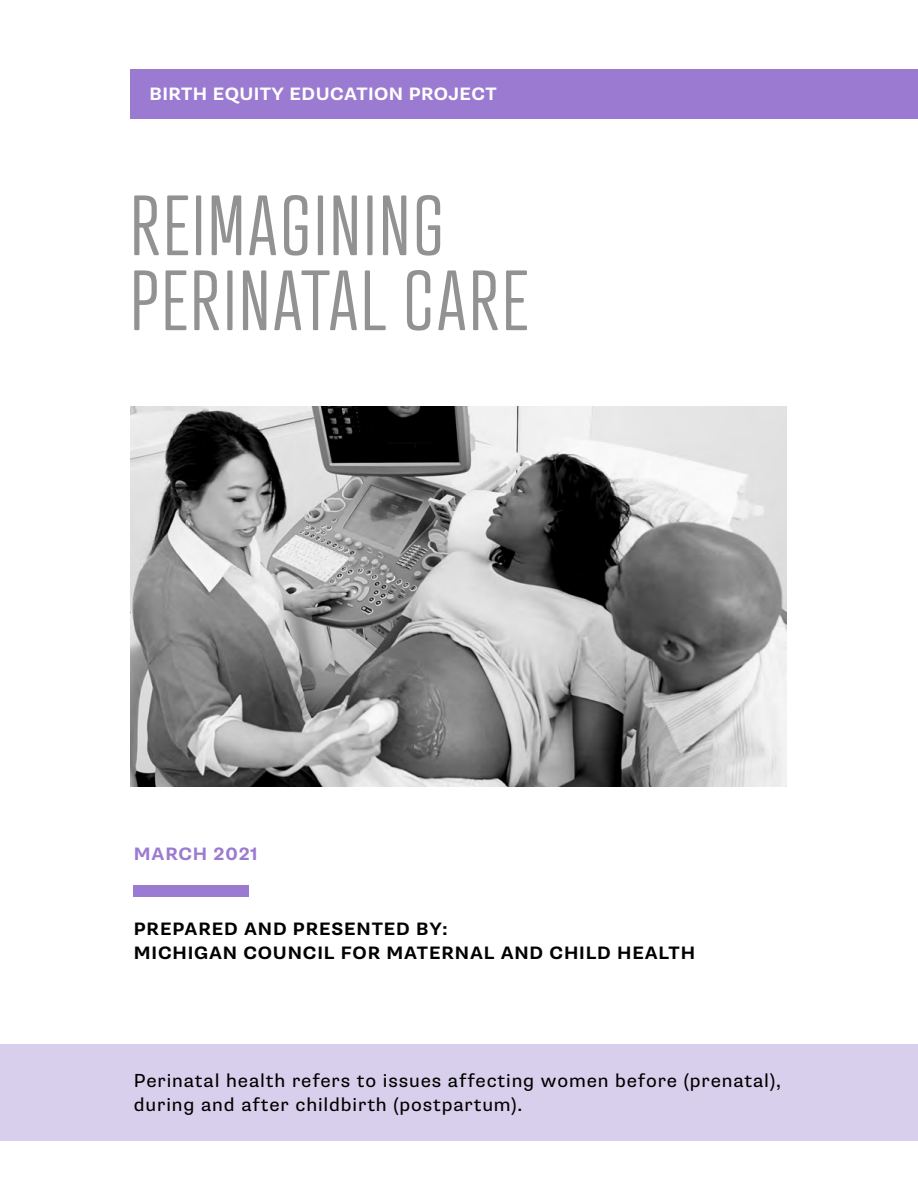
<style>
.page{position:relative;width:918px;height:1188px;background:#fff}
.page>*{position:absolute;margin:0;border:0;box-sizing:border-box;transform-origin:0 0}
.t1{font:300 82.5px/75px "Atrament";letter-spacing:.045em;color:#929292}
.t2{font:18.9px/24px "Supria Sans";letter-spacing:.045em;color:#000}
.t3{font:700 18px/24px "Supria Sans";letter-spacing:.045em;color:#000}
.t4{font:700 18px "Supria Sans";letter-spacing:.02em;color:#fff}
.t5{font:700 18px "Supria Sans";letter-spacing:.045em;color:#9b7ad1}
</style>
<div class="page">
<div style="left:131px;top:69px;width:787px;height:50px;background:#9b7ad1"></div>
<div style="left:0;top:1045px;width:918px;height:96px;background:#d7cfeb"></div>
<img style="left:131px;top:406px;width:656px;height:380px">
<div style="left:134px;top:885px;width:115px;height:12px;background:#9b7ad1"></div>
<p class="t4" style="left:150px;top:83px;width:349px">BIRTH EQUITY EDUCATION PROJECT</p>
<h1 class="t1" style="left:131px;top:188px;width:398px">REIMAGINING<br>PERINATAL CARE</h1>
<p class="t5" style="left:134px;top:843px;width:125px">MARCH 2021</p>
<p class="t3" style="left:134px;top:917px;width:563px">PREPARED AND PRESENTED BY:<br>MICHIGAN COUNCIL FOR MATERNAL AND CHILD HEALTH</p>
<p class="t2" style="left:134px;top:1069px;width:649px">Perinatal health refers to issues affecting women before (prenatal), during and after childbirth (postpartum).</p>
</div>
